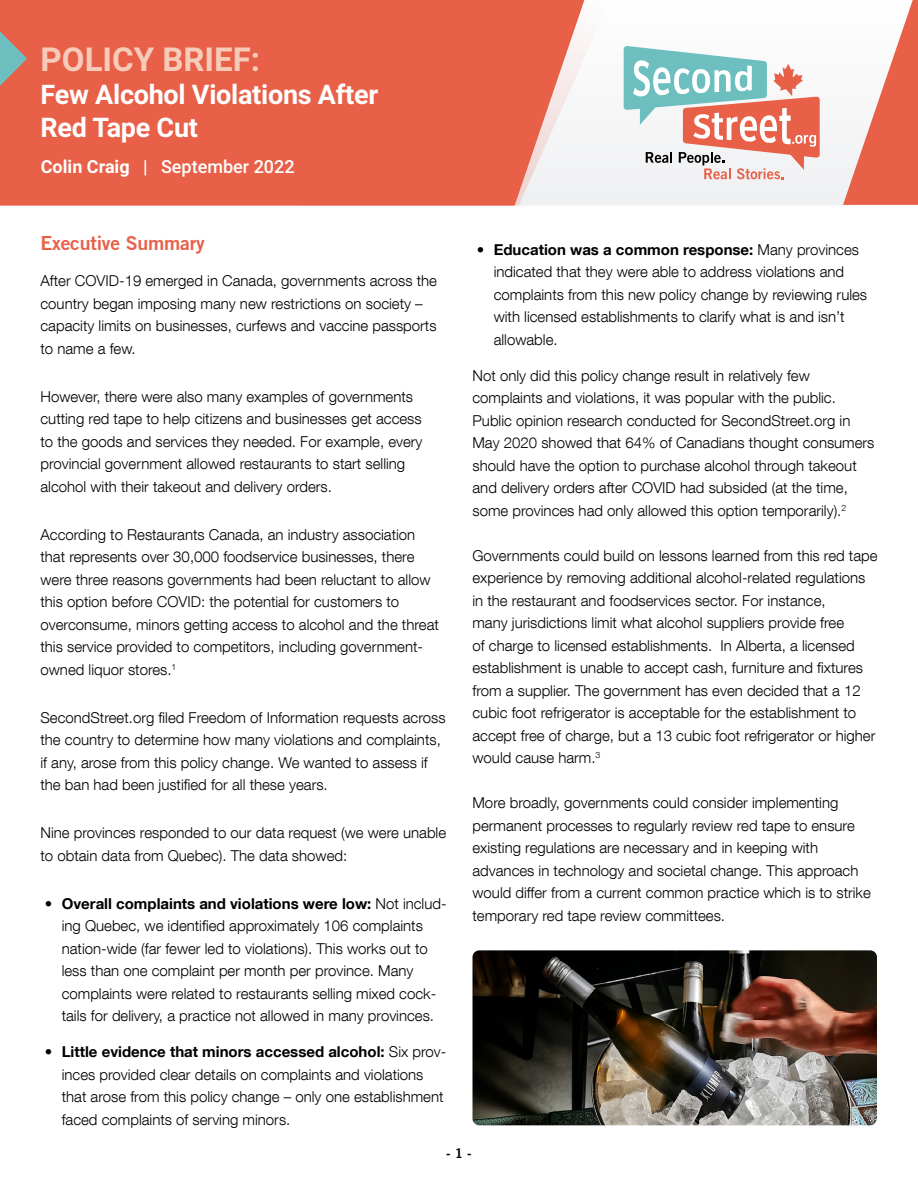
<style>
.page{position:relative;width:918px;height:1188px;background:#fff}
.page>*{position:absolute;margin:0;border:0;box-sizing:border-box;transform-origin:0 0}
.t1{font:700 33px "Roboto";color:#f7cbb9}
.t2{font:700 27px/33px "Roboto";letter-spacing:-.01em;color:#fff}
.t3{font:700 19.5px "Trade Gothic No.2";letter-spacing:-.01em;color:#e86048}
.t4{font:500 18px "Roboto";color:#fff}
.t5{font:300 15px/22.5px "Helvetica Neue LT Com";color:#000}
.t6{font:700 13.5px "Trade Gothic No.2";color:#000}
.s1{font-weight:700}
</style>
<div class="page">
<svg style="left:613px;top:48px;width:230px;height:157px;fill:#f0f1f3"></svg>
<svg style="left:843px;top:0;width:75px;height:205px"></svg>
<div style="left:584px;top:0;width:29px;height:205px;background:#f6f7f7"></div>
<div style="left:0;top:0;width:584px;height:206px;background:#e86048"></div>
<svg style="left:624px;top:46px;width:196px;height:133px"></svg>
<svg style="left:0;top:31px;width:27px;height:55px"></svg>
<img style="left:472px;top:950px;width:405px;height:175px">
<h1 class="t1" style="left:41px;top:36px;width:221px">POLICY BRIEF:</h1>
<h2 class="t2" style="left:41px;top:77px;width:339px">Few Alcohol Violations After<br>Red Tape Cut</h2>
<p class="t4" style="left:41px;top:154px;width:255px"><span class="s1">Colin Craig</span> | September 2022</p>
<h3 class="t3" style="left:40px;top:231px;width:166px">Executive Summary</h3>
<p class="t5" style="left:40px;top:270px;width:398px">After COVID-19 emerged in Canada, governments across the country began imposing many new restrictions on society – capacity limits on businesses, curfews and vaccine passports to name a few.</p>
<p class="t5" style="left:40px;top:385px;width:384px">However, there were also many examples of governments cutting red tape to help citizens and businesses get access to the goods and services they needed. For example, every provincial government allowed restaurants to start selling alcohol with their takeout and delivery orders.</p>
<p class="t5" style="left:40px;top:523px;width:400px">According to Restaurants Canada, an industry association that represents over 30,000 foodservice businesses, there were three reasons governments had been reluctant to allow this option before COVID: the potential for customers to overconsume, minors getting access to alcohol and the threat this service provided to competitors, including government&shy;owned liquor stores.<sup>1</sup></p>
<p class="t5" style="left:41px;top:706px;width:407px">SecondStreet.org filed Freedom of Information requests across the country to determine how many violations and complaints, if any, arose from this policy change. We wanted to assess if the ban had been justified for all these years.</p>
<p class="t5" style="left:41px;top:822px;width:407px">Nine provinces responded to our data request (we were unable to obtain data from Quebec). The data showed:</p>
<p class="t5" style="left:62px;top:892px;width:386px;text-indent:-17px"><span class="s1">• Overall complaints and violations were low:</span> Not includ&shy;ing Quebec, we identified approximately 106 complaints nation-wide (far fewer led to violations). This works out to less than one complaint per month per province. Many complaints were related to restaurants selling mixed cock&shy;tails for delivery, a practice not allowed in many provinces.</p>
<p class="t5" style="left:62px;top:1041px;width:386px;text-indent:-17px"><span class="s1">• Little evidence that minors accessed alcohol:</span> Six prov&shy;inces provided clear details on complaints and violations that arose from this policy change – only one establishment faced complaints of serving minors.</p>
<p class="t5" style="left:494px;top:238px;width:375px;text-indent:-17px"><span class="s1">• Education was a common response:</span> Many provinces indicated that they were able to address violations and complaints from this new policy change by reviewing rules with licensed establishments to clarify what is and isn’t allowable.</p>
<p class="t5" style="left:473px;top:364px;width:404px">Not only did this policy change result in relatively few complaints and violations, it was popular with the public.<br>Public opinion research conducted for SecondStreet.org in May 2020 showed that 64% of Canadians thought consumers should have the option to purchase alcohol through takeout and delivery orders after COVID had subsided (at the time, some provinces had only allowed this option temporarily).<sup>2</sup></p>
<p class="t5" style="left:472px;top:544px;width:407px">Governments could build on lessons learned from this red tape experience by removing additional alcohol-related regulations in the restaurant and foodservices sector. For instance,<br>many jurisdictions limit what alcohol suppliers provide free<br>of charge to licensed establishments. In Alberta, a licensed establishment is unable to accept cash, furniture and fixtures from a supplier. The government has even decided that a 12 cubic foot refrigerator is acceptable for the establishment to accept free of charge, but a 13 cubic foot refrigerator or higher would cause harm.<sup>3</sup></p>
<p class="t5" style="left:472px;top:791px;width:400px">More broadly, governments could consider implementing permanent processes to regularly review red tape to ensure existing regulations are necessary and in keeping with advances in technology and societal change. This approach would differ from a current common practice which is to strike temporary red tape review committees.</p>
<p class="t6" style="left:446px;top:1145px;width:27px">- 1 -</p>
</div>
